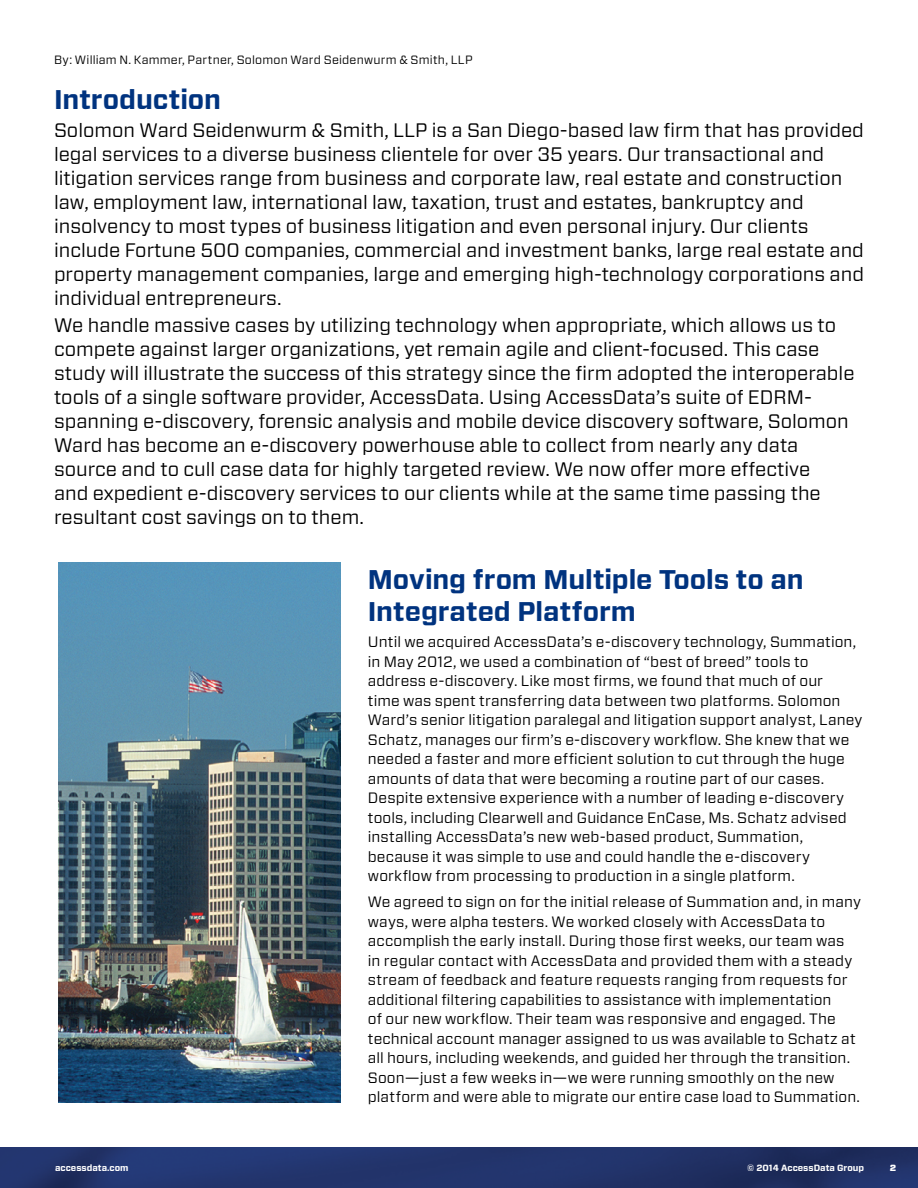
<style>
.page{position:relative;width:918px;height:1188px;background:#fff}
.page>*{position:absolute;margin:0;border:0;box-sizing:border-box;transform-origin:0 0}
.t1{font:700 27px/32.4px "Vitesse Sans";letter-spacing:-.005em;color:#00337f}
.t2{font:19.5px/24px "Vitesse Sans";color:#000}
.t3{font:15px/19.5px "Vitesse Sans";letter-spacing:.005em;color:#000}
.t4{font:12px "Vitesse Sans";letter-spacing:.015em;color:#000}
.t5{font:700 9px "Vitesse Sans";color:#fff}
.t6{font:900 9px "Vitesse Sans";color:#fff}
</style>
<div class="page">
<img style="left:0;top:1148px;width:918px;height:40px">
<img style="left:58px;top:563px;width:283px;height:540px">
<p class="t4" style="left:54px;top:51px;width:420px">By: William N. Kammer, Partner, Solomon Ward Seidenwurm &amp; Smith, LLP</p>
<h1 class="t1" style="left:54px;top:84px;width:168px">Introduction</h1>
<p class="t2" style="left:54px;top:118px;width:812px">Solomon Ward Seidenwurm &amp; Smith, LLP is a San Diego-based law firm that has provided legal services to a diverse business clientele for over 35 years. Our transactional and litigation services range from business and corporate law, real estate and construction law, employment law, international law, taxation, trust and estates, bankruptcy and insolvency to most types of business litigation and even personal injury. Our clients include Fortune 500 companies, commercial and investment banks, large real estate and property management companies, large and emerging high-technology corporations and individual entrepreneurs.</p>
<p class="t2" style="left:54px;top:313px;width:802px">We handle massive cases by utilizing technology when appropriate, which allows us to compete against larger organizations, yet remain agile and client-focused. This case study will illustrate the success of this strategy since the firm adopted the interoperable tools of a single software provider, AccessData. Using AccessData’s suite of EDRM&shy;spanning e-discovery, forensic analysis and mobile device discovery software, Solomon Ward has become an e-discovery powerhouse able to collect from nearly any data source and to cull case data for highly targeted review. We now offer more effective<br>and expedient e-discovery services to our clients while at the same time passing the resultant cost savings on to them.</p>
<h1 class="t1" style="left:368px;top:563px;width:437px">Moving from Multiple Tools to an<br>Integrated Platform</h1>
<p class="t3" style="left:368px;top:632px;width:496px">Until we acquired AccessData’s e-discovery technology, Summation, in May 2012, we used a combination of “best of breed” tools to address e-discovery. Like most firms, we found that much of our<br>time was spent transferring data between two platforms. Solomon Ward’s senior litigation paralegal and litigation support analyst, Laney Schatz, manages our firm’s e-discovery workflow. She knew that we needed a faster and more efficient solution to cut through the huge amounts of data that were becoming a routine part of our cases.<br>Despite extensive experience with a number of leading e-discovery tools, including Clearwell and Guidance EnCase, Ms. Schatz advised installing AccessData’s new web-based product, Summation, because it was simple to use and could handle the e-discovery workflow from processing to production in a single platform.</p>
<p class="t3" style="left:368px;top:892px;width:495px">We agreed to sign on for the initial release of Summation and, in many ways, were alpha testers. We worked closely with AccessData to accomplish the early install. During those first weeks, our team was<br>in regular contact with AccessData and provided them with a steady stream of feedback and feature requests ranging from requests for additional filtering capabilities to assistance with implementation<br>of our new workflow. Their team was responsive and engaged. The technical account manager assigned to us was available to Schatz at all hours, including weekends, and guided her through the transition.<br>Soon—just a few weeks in—we were running smoothly on the new platform and were able to migrate our entire case load to Summation.</p>
<p class="t5" style="left:55px;top:1162px;width:75px">accessdata.com</p>
<p class="t5" style="left:747px;top:1162px;width:118px">© 2014 AccessData Group</p>
<p class="t6" style="left:890px;top:1162px;width:8px">2</p>
</div>
